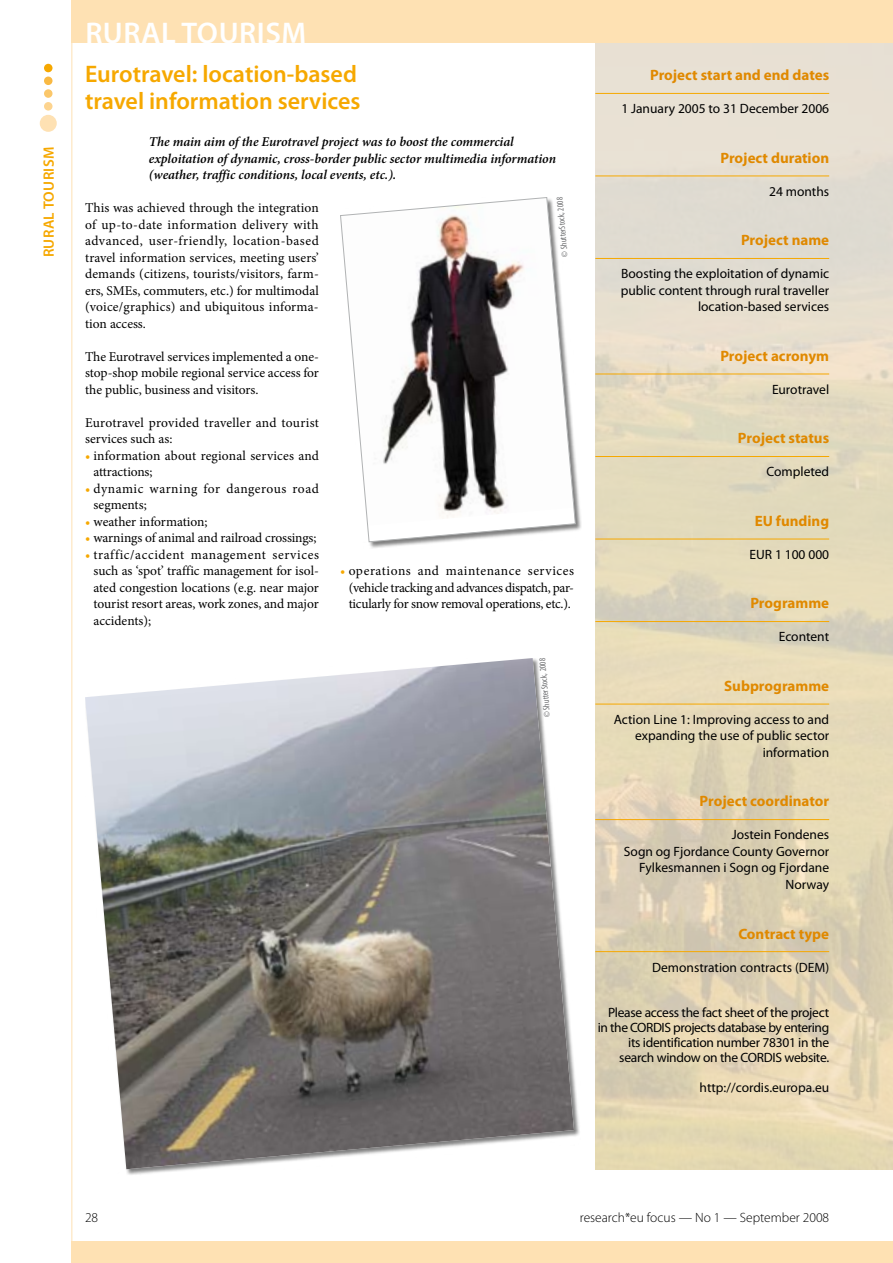
<style>
.page{position:relative;width:893px;height:1263px;background:#fff}
.page>*{position:absolute;margin:0;border:0;box-sizing:border-box;transform-origin:0 0}
.t1{font:600 30px "Myriad Pro";letter-spacing:.02em;color:#fff}
.t2{font:600 24px/27px "Myriad Pro";color:#f6a800}
.t3{font:700 15px "Myriad Pro";color:#e08900}
.t4{font:600 15px "Myriad Pro";letter-spacing:.02em;color:#f6a800}
.t5{font:13.5px/16.5px "Minion Pro";color:#000;text-align:justify}
.t6{font:13.5px/16.5px "Myriad Pro";color:#000;text-align:right}
.t7{font:italic 600 13.5px/16.5px "Minion Pro";letter-spacing:-.005em;color:#000}
.t8{font:13.5px/15px "Myriad Pro";letter-spacing:-.02em;color:#000;text-align:right}
.t9{font:13.5px/16.5px "Minion Pro";letter-spacing:.03em;color:#000}
.t10{font:300 13.5px "Myriad Pro";color:#000}
.t11{font:condensed 9px "Myriad Pro";color:#707173}
.s1{color:#f6a800}
</style>
<div class="page">
<img style="left:595px;top:43px;width:298px;height:1126px">
<div style="left:85px;top:658px;width:495px;height:517px;background:#000;opacity:.5"></div>
<img style="left:85px;top:658px;width:489px;height:511px">
<hr style="left:595px;top:93px;width:234px;height:1px;background:#f6a800">
<hr style="left:595px;top:176px;width:234px;height:1px;background:#f6a800">
<hr style="left:595px;top:258px;width:234px;height:1px;background:#f6a800">
<hr style="left:595px;top:374px;width:234px;height:1px;background:#f6a800">
<hr style="left:595px;top:456px;width:234px;height:1px;background:#f6a800">
<hr style="left:595px;top:539px;width:234px;height:1px;background:#f6a800">
<hr style="left:595px;top:621px;width:234px;height:1px;background:#f6a800">
<hr style="left:595px;top:704px;width:234px;height:1px;background:#f6a800">
<hr style="left:595px;top:819px;width:234px;height:1px;background:#f6a800">
<hr style="left:595px;top:951px;width:234px;height:1px;background:#f6a800">
<div style="left:340px;top:197px;width:242px;height:351px;background:#000;opacity:.5"></div>
<svg style="left:340px;top:197px;width:236px;height:345px"></svg>
<div style="left:72px;top:0;width:821px;height:43px;background:#fee1b3"></div>
<div style="left:72px;top:1242px;width:821px;height:21px;background:#fee1b3"></div>
<hr style="left:71px;top:0;width:1px;height:1263px;background:#fee1b3">
<div style="left:40px;top:115px;width:17px;height:17px;background:#fee1b3;border-radius:50%"></div>
<div style="left:44px;top:64px;width:9px;height:8px;background:#f6a800;border-radius:50%"></div>
<div style="left:44px;top:77px;width:9px;height:8px;background:#f9b943;border-radius:50%"></div>
<div style="left:44px;top:89px;width:9px;height:9px;background:#fbc76a;border-radius:50%"></div>
<div style="left:44px;top:102px;width:9px;height:9px;background:#fdd48f;border-radius:50%"></div>
<p class="t4" style="left:39px;top:257px;width:112px;rotate:-90deg">Rural tourism</p>
<h1 class="t1" style="left:85px;top:13px;width:223px">Ru ral tou rism</h1>
<h2 class="t2" style="left:85px;top:60px;width:277px">Eurotravel: location-based travel information services</h2>
<p class="t7" style="left:149px;top:134px;width:409px">The main aim of the Eurotravel project was to boost the commercial exploitation of dynamic, cross-border public sector multimedia information (weather, traffic conditions, local events, etc.).</p>
<p class="t5" style="left:85px;top:200px;width:235px">This was achieved through the integration of up-to-date information delivery with advanced, user-friendly, location-based travel information services, meeting users’ demands (citizens, tourists/visitors, farm&shy;ers, SMEs, commuters, etc.) for multimodal (voice/graphics) and ubiquitous informa&shy;tion access.</p>
<p class="t5" style="left:85px;top:348px;width:235px">The Eurotravel services implemented a one&shy;stop-shop mobile regional service access for the public, business and visitors.</p>
<p class="t5" style="left:85px;top:414px;width:235px">Eurotravel provided traveller and tourist services such as:</p>
<p class="t5" style="left:94px;top:447px;width:227px;text-indent:-9px"><span class="s1">•</span> information about regional services and attractions;</p>
<p class="t9" style="left:94px;top:480px;width:227px;text-indent:-9px"><span class="s1">•</span> dynamic warning for dangerous road segments;</p>
<p class="t5" style="left:85px;top:513px;width:124px"><span class="s1">•</span> weather information;</p>
<p class="t5" style="left:85px;top:530px;width:233px"><span class="s1">•</span> warnings of animal and railroad crossings;</p>
<p class="t5" style="left:94px;top:546px;width:227px;text-indent:-9px"><span class="s1">•</span> traffic/accident management services such as ‘spot’ traffic management for isol&shy;ated congestion locations (e.g. near major tourist resort areas, work zones, and major accidents);</p>
<p class="t11" style="left:559px;top:257px;width:61px;rotate:-95deg">© ShutterStock, 2008</p>
<p class="t5" style="left:349px;top:563px;width:227px;text-indent:-9px"><span class="s1">•</span> operations and maintenance services (vehicle tracking and advances dispatch, par&shy;ticularly for snow removal operations, etc.).</p>
<p class="t11" style="left:542px;top:718px;width:61px;rotate:-95deg">© ShutterStock, 2008</p>
<p class="t3" style="left:650px;top:65px;width:181px">Project start and end dates</p>
<p class="t6" style="left:621px;top:100px;width:209px">1 January 2005 to 31 December 2006</p>
<p class="t3" style="left:720px;top:148px;width:110px">Project duration</p>
<p class="t6" style="left:769px;top:183px;width:62px">24 months</p>
<p class="t3" style="left:741px;top:230px;width:90px">Project name</p>
<p class="t6" style="left:621px;top:265px;width:210px">Boosting the exploitation of dynamic public content through rural traveller location-based services</p>
<p class="t3" style="left:720px;top:346px;width:110px">Project acronym</p>
<p class="t6" style="left:772px;top:381px;width:59px">Eurotravel</p>
<p class="t3" style="left:738px;top:428px;width:93px">Project status</p>
<p class="t6" style="left:766px;top:463px;width:64px">Completed</p>
<p class="t3" style="left:755px;top:511px;width:76px">EU funding</p>
<p class="t6" style="left:749px;top:546px;width:81px">EUR 1 100 000</p>
<p class="t3" style="left:750px;top:594px;width:80px">Programme</p>
<p class="t6" style="left:779px;top:628px;width:52px">Econtent</p>
<p class="t3" style="left:724px;top:676px;width:107px">Subprogramme</p>
<p class="t6" style="left:614px;top:711px;width:217px">Action Line 1: Improving access to and expanding the use of public sector information</p>
<p class="t3" style="left:700px;top:792px;width:131px">Project coordinator</p>
<p class="t6" style="left:624px;top:826px;width:207px">Jostein Fondenes<br>Sogn og Fjordance County Governor<br>Fylkesmannen i Sogn og Fjordane<br>Norway</p>
<p class="t3" style="left:738px;top:924px;width:92px">Contract type</p>
<p class="t6" style="left:652px;top:958px;width:179px">Demonstration contracts (DEM)</p>
<p class="t8" style="left:598px;top:1004px;width:233px">Please access the fact sheet of the project in the CORDIS projects database by entering its identification number 78301 in the search window on the CORDIS website.</p>
<p class="t6" style="left:700px;top:1078px;width:131px">http://cordis.europa.eu</p>
<p class="t10" style="left:85px;top:1210px;width:15px">28</p>
<p class="t10" style="left:580px;top:1210px;width:251px">research*eu focus — No 1 — September 2008</p>
</div>
